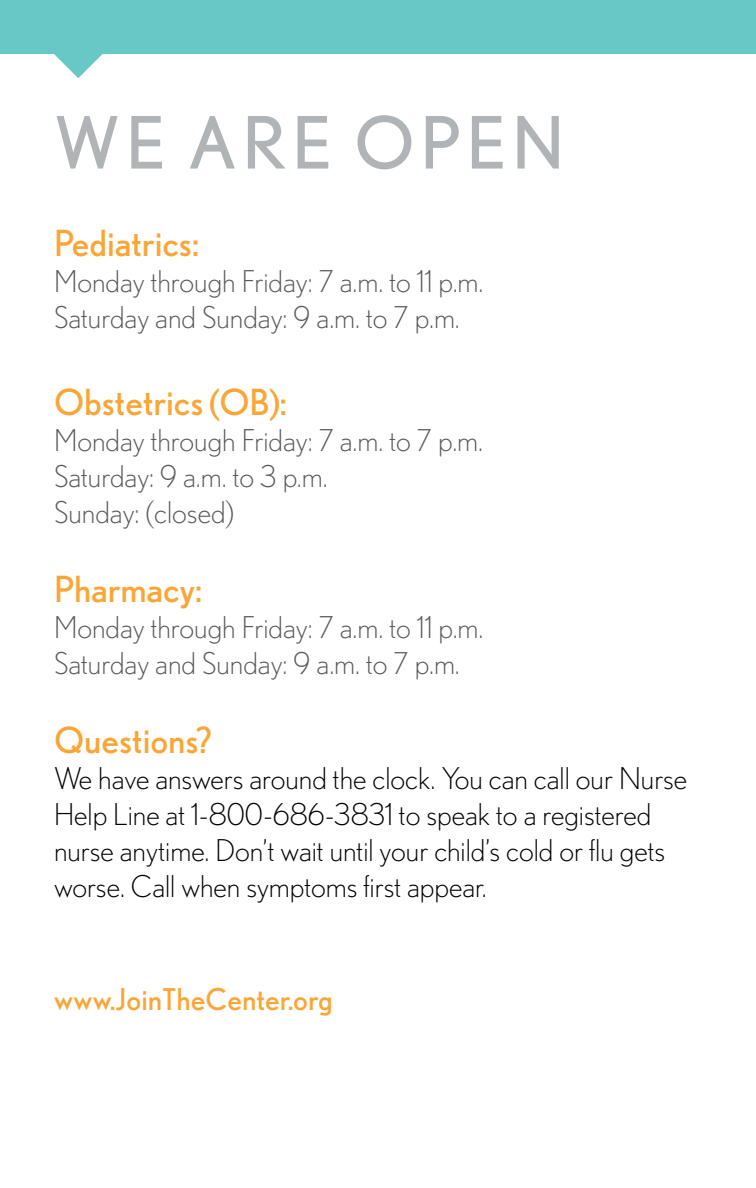
<style>
.page{position:relative;width:756px;height:1188px;background:#fff}
.page>*{position:absolute;margin:0;border:0;box-sizing:border-box;transform-origin:0 0}
.t1{font:72px "Nobel";letter-spacing:.08em;color:#b1b4b6}
.t2{font:36px "Nobel";color:#faa636}
.t3{font:300 30px/36px "Nobel";color:#58595b}
.t4{font:300 30px/36px "Nobel";color:#000}
.t5{font:30px "Nobel";color:#faa636}
</style>
<div class="page">
<div style="left:0;top:0;width:756px;height:54px;background:#68c8c6"></div>
<svg style="left:54px;top:30px;width:49px;height:48px"></svg>
<h1 class="t1" style="left:54px;top:101px;width:512px">WE ARE OPEN</h1>
<p class="t2" style="left:54px;top:223px;width:147px">Pediatrics:</p>
<p class="t3" style="left:54px;top:263px;width:431px">Monday through Friday: 7 a.m. to 11 p.m.<br>Saturday and Sunday: 9 a.m. to 7 p.m.</p>
<p class="t2" style="left:54px;top:381px;width:234px">Obstetrics (OB):</p>
<p class="t3" style="left:54px;top:422px;width:431px">Monday through Friday: 7 a.m. to 7 p.m.<br>Saturday: 9 a.m. to 3 p.m.<br>Sunday: (closed)</p>
<p class="t2" style="left:54px;top:568px;width:150px">Pharmacy:</p>
<p class="t3" style="left:54px;top:609px;width:431px">Monday through Friday: 7 a.m. to 11 p.m.<br>Saturday and Sunday: 9 a.m. to 7 p.m.</p>
<p class="t2" style="left:54px;top:720px;width:159px">Questions?</p>
<p class="t4" style="left:54px;top:760px;width:635px">We have answers around the clock. You can call our Nurse Help Line at 1-800-686-3831 to speak to a registered nurse anytime. Don’t wait until your child’s cold or flu gets worse. Call when symptoms first appear.</p>
<p class="t5" style="left:54px;top:982px;width:281px">www.JoinTheCenter.org</p>
</div>
